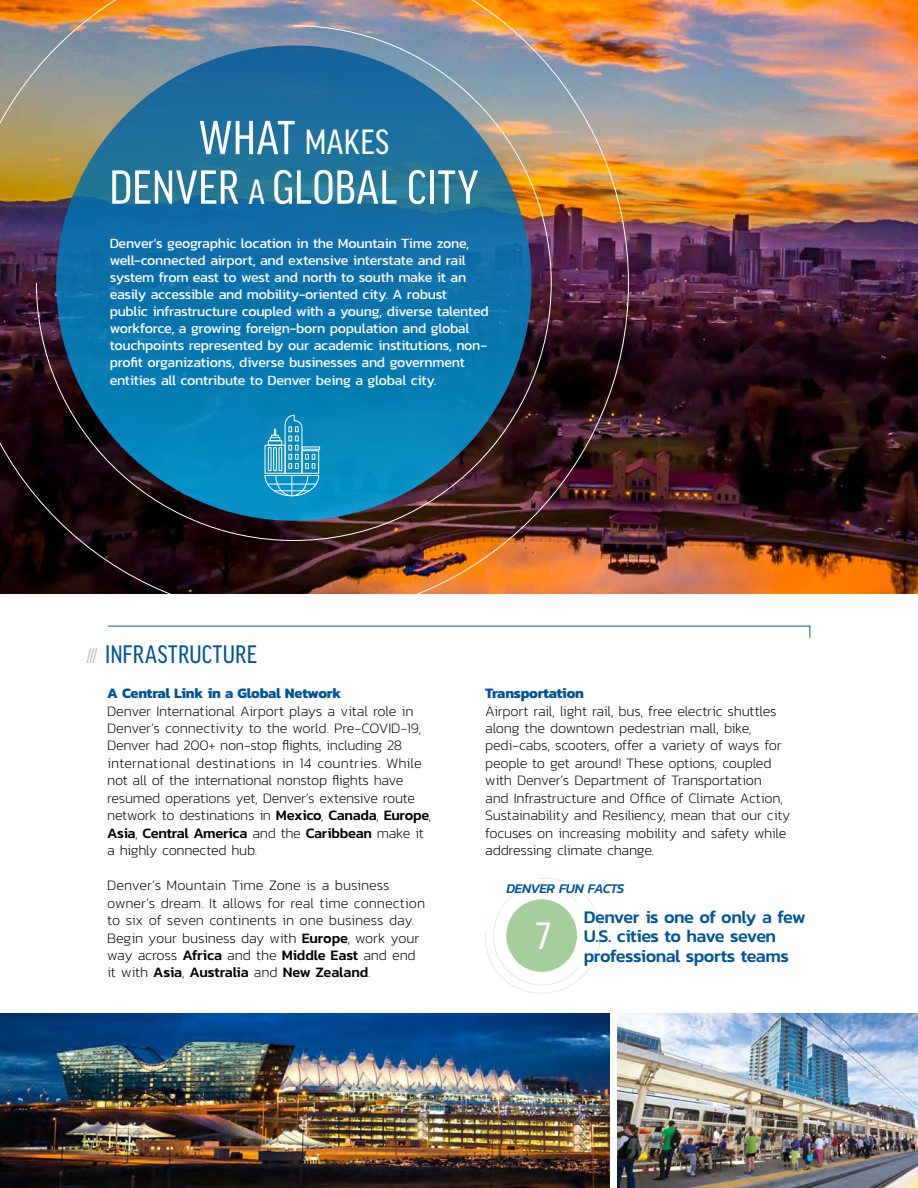
<style>
.page{position:relative;width:918px;height:1188px;background:#fff}
.page>*{position:absolute;margin:0;border:0;box-sizing:border-box;transform-origin:0 0}
.t1{font:condensed 51px "Good Headline Pro";letter-spacing:.005em;color:#fff}
.t2{font:condensed 40.65px "Good Headline Pro";color:#fff}
.t3{font:condensed 37.5px "Good Headline Pro";letter-spacing:.015em;color:#fff}
.t4{font:condensed 27px "Good Headline Pro";letter-spacing:.015em;color:#005596}
.t5{font:500 18px/19.5px "Kanit";letter-spacing:-.03em;color:#005596}
.t6{font:200 14.55px/17.4px "Kanit";letter-spacing:-.015em;color:#000}
.t7{font:700 14.55px "Kanit";letter-spacing:-.02em;color:#005596}
.t8{font:14.25px/17.2px "Kanit";letter-spacing:-.02em;color:#fff}
.t9{font:italic 500 13.5px "Kanit";letter-spacing:-.05em;color:#005596}
.s1{font-size:51px}
.s2{font-size:37.5px}
.s3{font-size:22.5px;color:#bcbec0}
.s4{font-weight:500}
</style>
<div class="page">
<img style="left:629px;top:0;width:289px;height:593px">
<img style="left:0;top:0;width:629px;height:594px">
<img style="left:36px;top:25px;width:516px;height:516px">
<svg style="left:56px;top:45px;width:476px;height:476px;background:#1076aa"></svg>
<img style="left:0;top:1013px;width:609px;height:175px">
<img style="left:618px;top:1013px;width:300px;height:175px">
<svg style="left:264px;top:414px;width:56px;height:82px;background:#3da4cd"></svg>
<svg style="left:108px;top:626px;width:702px;height:12px"></svg>
<svg style="left:485px;top:877px;width:116px;height:117px"></svg>
<div style="left:506px;top:899px;width:71px;height:73px;background:#a4ce9a;border-radius:50%"></div>
<h3 class="t3" style="left:199px;top:122px;width:192px"><span class="s1">WHAT</span> MAKES</h3>
<h1 class="t1" style="left:109px;top:161px;width:371px">DENVER <span class="s2">A</span> GLOBAL CITY</h1>
<p class="t8" style="left:110px;top:234px;width:380px">Denver’s geographic location in the Mountain Time zone, well-connected airport, and extensive interstate and rail system from east to west and north to south make it an easily accessible and mobility-oriented city. A robust public infrastructure coupled with a young, diverse talented workforce, a growing foreign-born population and global touchpoints represented by our academic institutions, non&shy;profit organizations, diverse businesses and government entities all contribute to Denver being a global city.</p>
<h3 class="t4" style="left:86px;top:640px;width:172px"><span class="s3">///</span> INFRASTRUCTURE</h3>
<p class="t7" style="left:107px;top:682px;width:236px">A Central Link in a Global Network</p>
<p class="t6" style="left:107px;top:702px;width:326px">Denver International Airport plays a vital role in Denver’s connectivity to the world. Pre-COVID-19, Denver had 200+ non-stop flights, including 28 international destinations in 14 countries. While not all of the international nonstop flights have resumed operations yet, Denver’s extensive route network to destinations in <span class="s4">Mexico</span>, <span class="s4">Canada</span>, <span class="s4">Europe</span>, <span class="s4">Asia</span>, <span class="s4">Central America</span> and the <span class="s4">Caribbean</span> make it a highly connected hub.</p>
<p class="t6" style="left:107px;top:877px;width:319px">Denver’s Mountain Time Zone is a business owner’s dream. It allows for real time connection to six of seven continents in one business day.<br>Begin your business day with <span class="s4">Europe</span>, work your way across <span class="s4">Africa</span> and the <span class="s4">Middle East</span> and end it with <span class="s4">Asia</span>, <span class="s4">Australia</span> and <span class="s4">New Zealand</span>.</p>
<p class="t7" style="left:485px;top:682px;width:100px">Transportation</p>
<p class="t6" style="left:485px;top:702px;width:307px">Airport rail, light rail, bus, free electric shuttles along the downtown pedestrian mall, bike, pedi-cabs, scooters, offer a variety of ways for people to get around! These options, coupled with Denver’s Department of Transportation<br>and Infrastructure and Office of Climate Action, Sustainability and Resiliency, mean that our city focuses on increasing mobility and safety while addressing climate change.</p>
<p class="t9" style="left:506px;top:878px;width:120px">DENVER FUN FACTS</p>
<h2 class="t2" style="left:536px;top:914px;width:16px">7</h2>
<p class="t5" style="left:584px;top:906px;width:223px">Denver is one of only a few<br>U.S. cities to have seven professional sports teams</p>
</div>
